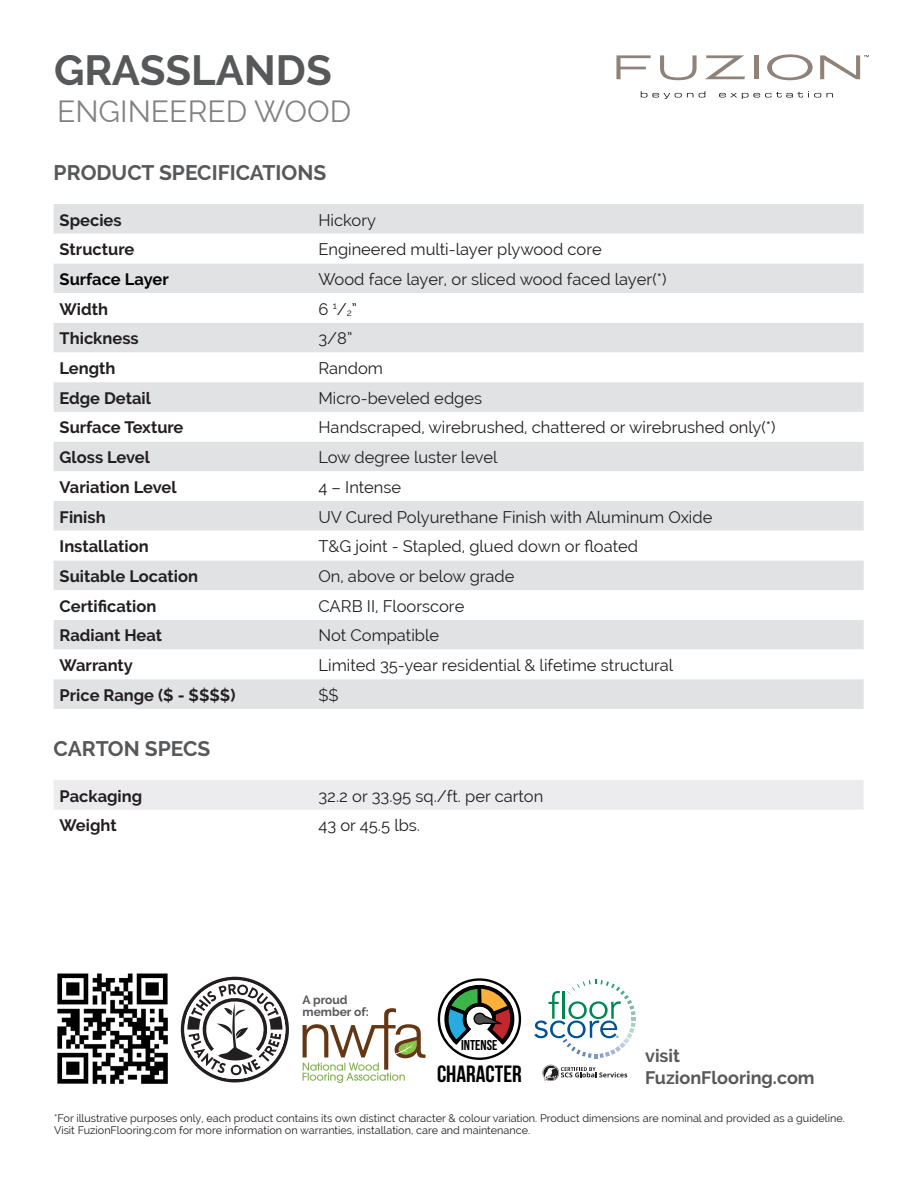
<style>
.page{position:relative;width:918px;height:1188px;background:#fff}
.page>*{position:absolute;margin:0;border:0;box-sizing:border-box;transform-origin:0 0}
.t1{font:700 42px "Raleway";color:#57585a}
.t2{font:30px "Raleway";color:#808285}
.t3{font:700 23.4px "Bebas Neue";color:#000}
.t4{font:700 21px "Raleway";color:#57585a}
.t5{font:700 18px/21.6px "Raleway";color:#57585a}
.t6{font:16.5px "Raleway";color:#231f20}
.t7{font:700 16.5px "Raleway";color:#231f20}
.t8{font:700 16.5px "Raleway";color:#040503}
.t9{font:700 14.25px "Bebas Neue";color:#000}
.t10{font:700 12px/12px "Raleway";color:#57585a}
.t11{font:10.8px/12px "Raleway";color:#231f20}
.s1{font-size:9.6px}
</style>
<div class="page">
<div style="left:54px;top:204px;width:810px;height:505px;background:#e1e2e4"></div>
<svg style="left:54px;top:234px;width:810px;height:445px"></svg>
<div style="left:54px;top:780px;width:810px;height:30px;background:#ececee"></div>
<svg style="left:181px;top:976px;width:108px;height:106px"></svg>
<svg style="left:438px;top:978px;width:83px;height:82px"></svg>
<svg style="left:534px;top:980px;width:102px;height:78px"></svg>
<svg style="left:542px;top:1065px;width:85px;height:16px"></svg>
<svg style="left:616px;top:55px;width:35px;height:24px"></svg>
<svg style="left:660px;top:55px;width:37px;height:25px"></svg>
<svg style="left:705px;top:55px;width:40px;height:24px"></svg>
<hr style="left:755px;top:55px;width:4px;height:24px;background:#8f8279">
<svg style="left:767px;top:54px;width:46px;height:26px"></svg>
<svg style="left:820px;top:55px;width:49px;height:24px"></svg>
<svg style="left:641px;top:91px;width:52px;height:8px"></svg>
<svg style="left:699px;top:91px;width:6px;height:7px"></svg>
<svg style="left:719px;top:91px;width:114px;height:8px"></svg>
<img style="left:57px;top:973px;width:111px;height:111px">
<svg style="left:303px;top:1008px;width:123px;height:75px"></svg>
<h1 class="t1" style="left:54px;top:46px;width:279px">GRASSLANDS</h1>
<h2 class="t2" style="left:57px;top:94px;width:296px">ENGINEERED WOOD</h2>
<p class="t4" style="left:54px;top:161px;width:274px">PRODUCT SPECIFICATIONS</p>
<p class="t7" style="left:60px;top:210px;width:64px">Species</p>
<p class="t6" style="left:318px;top:210px;width:59px">Hickory</p>
<p class="t7" style="left:60px;top:240px;width:76px">Structure</p>
<p class="t6" style="left:318px;top:240px;width:285px">Engineered multi-layer plywood core</p>
<p class="t8" style="left:60px;top:270px;width:111px">Surface Layer</p>
<p class="t6" style="left:318px;top:270px;width:350px">Wood face layer, or sliced wood faced layer(*)</p>
<p class="t7" style="left:60px;top:299px;width:50px">Width</p>
<p class="t6" style="left:318px;top:299px;width:40px">6 <sup>1</sup>/<span class="s1">2</span>”</p>
<p class="t7" style="left:60px;top:329px;width:81px">Thickness</p>
<p class="t6" style="left:318px;top:329px;width:35px">3/8”</p>
<p class="t7" style="left:60px;top:359px;width:57px">Length</p>
<p class="t6" style="left:318px;top:359px;width:66px">Random</p>
<p class="t7" style="left:60px;top:388px;width:93px">Edge Detail</p>
<p class="t6" style="left:318px;top:388px;width:165px">Micro-beveled edges</p>
<p class="t7" style="left:60px;top:418px;width:125px">Surface Texture</p>
<p class="t6" style="left:318px;top:418px;width:459px">Handscraped, wirebrushed, chattered or wirebrushed only(*)</p>
<p class="t7" style="left:60px;top:448px;width:92px">Gloss Level</p>
<p class="t6" style="left:318px;top:448px;width:181px">Low degree luster level</p>
<p class="t7" style="left:60px;top:478px;width:119px">Variation Level</p>
<p class="t6" style="left:318px;top:477px;width:84px">4 – Intense</p>
<p class="t7" style="left:60px;top:507px;width:48px">Finish</p>
<p class="t6" style="left:318px;top:507px;width:396px">UV Cured Polyurethane Finish with Aluminum Oxide</p>
<p class="t7" style="left:60px;top:537px;width:91px">Installation</p>
<p class="t6" style="left:318px;top:537px;width:321px">T&amp;G joint - Stapled, glued down or floated</p>
<p class="t7" style="left:60px;top:567px;width:140px">Suitable Location</p>
<p class="t6" style="left:318px;top:567px;width:198px">On, above or below grade</p>
<p class="t7" style="left:60px;top:596px;width:98px">Certification</p>
<p class="t6" style="left:318px;top:596px;width:148px">CARB II, Floorscore</p>
<p class="t7" style="left:60px;top:626px;width:104px">Radiant Heat</p>
<p class="t6" style="left:318px;top:626px;width:122px">Not Compatible</p>
<p class="t7" style="left:60px;top:656px;width:75px">Warranty</p>
<p class="t6" style="left:318px;top:656px;width:356px">Limited 35-year residential &amp; lifetime structural</p>
<p class="t7" style="left:60px;top:685px;width:177px">Price Range ($ - $$$$)</p>
<p class="t6" style="left:318px;top:685px;width:22px">$$</p>
<p class="t4" style="left:54px;top:737px;width:158px">CARTON SPECS</p>
<p class="t7" style="left:60px;top:786px;width:84px">Packaging</p>
<p class="t6" style="left:318px;top:786px;width:226px">32.2 or 33.95 sq./ft. per carton</p>
<p class="t7" style="left:60px;top:816px;width:59px">Weight</p>
<p class="t6" style="left:318px;top:816px;width:103px">43 or 45.5 lbs.</p>
<p class="t10" style="left:303px;top:994px;width:68px">A proud member of:</p>
<p class="t9" style="left:461px;top:1037px;width:38px">INTENSE</p>
<h3 class="t3" style="left:437px;top:1062px;width:86px">CHARACTER</h3>
<p class="t5" style="left:645px;top:1045px;width:171px">visit<br>FuzionFlooring.com</p>
<p class="t11" style="left:54px;top:1112px;width:792px">*For illustrative purposes only, each product contains its own distinct character &amp; colour variation. Product dimensions are nominal and provided as a guideline.<br>Visit FuzionFlooring.com for more information on warranties, installation, care and maintenance.</p>
</div>
